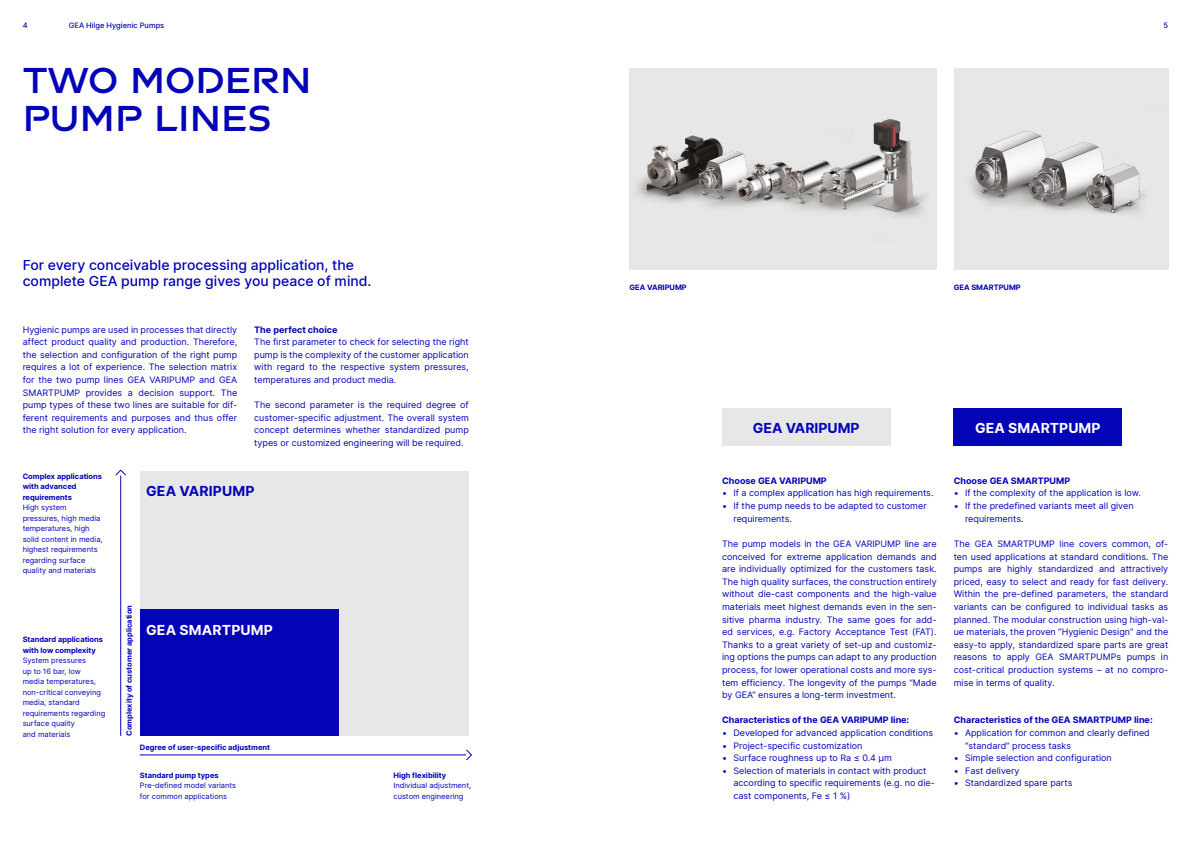
<style>
.page{position:relative;width:1191px;height:842px;background:#fff}
.page>*{position:absolute;margin:0;border:0;box-sizing:border-box;transform-origin:0 0}
.t1{font:700 38px/38px "GEA Sans";color:#0303b8}
.t2{font:500 14px/16.1px "Inter";color:#0303b8}
.t3{font:700 14px "Inter";letter-spacing:.005em;color:#fff}
.t4{font:700 14px "Inter";color:#0303b8}
.t5{font:9px/12.6px "Inter";color:#0303b8;text-align:justify}
.t6{font:700 9px "Inter";color:#0303b8}
.t7{font:7.5px/10.5px "Inter";color:#0303b8}
.t8{font:700 7.5px/10.5px "Inter";color:#0303b8}
.t9{font:500 7.5px "Inter";color:#0303b8}
</style>
<div class="page">
<div style="left:953px;top:68px;width:215px;height:202px;background:#e7e7e7"></div>
<div style="left:722px;top:408px;width:168px;height:38px;background:#e7e7e7"></div>
<div style="left:953px;top:408px;width:169px;height:38px;background:#0303b8"></div>
<div style="left:140px;top:471px;width:329px;height:265px;background:#e7e7e7"></div>
<div style="left:140px;top:610px;width:198px;height:126px;background:#0303b8"></div>
<hr style="left:120px;top:476px;width:1px;height:260px;background:#0303b8">
<svg style="left:115px;top:469px;width:11px;height:8px"></svg>
<hr style="left:140px;top:754px;width:326px;height:1px;background:#0303b8">
<svg style="left:465px;top:749px;width:7px;height:12px"></svg>
<img style="left:953px;top:109px;width:193px;height:110px">
<div style="left:629px;top:68px;width:307px;height:202px;background:#e7e7e7"></div>
<img style="left:637px;top:119px;width:289px;height:98px">
<p class="t9" style="left:23px;top:20px;width:6px">4</p>
<p class="t9" style="left:69px;top:20px;width:97px">GEA Hilge Hygienic Pumps</p>
<p class="t9" style="left:1163px;top:20px;width:6px">5</p>
<h1 class="t1" style="left:23px;top:60px;width:290px">TWO MODERN<br>PUMP LINES</h1>
<h2 class="t2" style="left:23px;top:256px;width:350px">For every conceivable processing application, the complete GEA pump range gives you peace of mind.</h2>
<p class="t5" style="left:23px;top:323px;width:216px">Hygienic pumps are used in processes that directly affect product quality and production. Therefore, the selection and configuration of the right pump requires a lot of experience. The selection matrix for the two pump lines GEA VARIPUMP and GEA SMARTPUMP provides a decision support. The pump types of these two lines are suitable for dif&shy;ferent requirements and purposes and thus offer the right solution for every application.</p>
<p class="t6" style="left:254px;top:323px;width:85px">The perfect choice</p>
<p class="t5" style="left:254px;top:335px;width:216px">The first parameter to check for selecting the right pump is the complexity of the customer application with regard to the respective system pressures, temperatures and product media.</p>
<p class="t5" style="left:254px;top:398px;width:216px">The second parameter is the required degree of customer-specific adjustment. The overall system concept determines whether standardized pump types or customized engineering will be required.</p>
<p class="t8" style="left:23px;top:470px;width:81px">Complex applications with advanced requirements</p>
<p class="t7" style="left:23px;top:502px;width:81px">High system pressures, high media temperatures, high solid content in media, highest requirements regarding surface quality and materials</p>
<p class="t8" style="left:23px;top:634px;width:82px">Standard applications with low complexity</p>
<p class="t7" style="left:23px;top:655px;width:84px">System pressures<br>up to 16 bar, low<br>media temperatures, non-critical conveying media, standard requirements regarding surface quality<br>and materials</p>
<h2 class="t4" style="left:146px;top:481px;width:110px">GEA VARIPUMP</h2>
<p class="t8" style="left:124px;top:736px;width:132px;rotate:-90deg">Complexity of customer application</p>
<h2 class="t3" style="left:146px;top:619px;width:128px">GEA SMARTPUMP</h2>
<p class="t8" style="left:140px;top:741px;width:132px">Degree of user-specific adjustment</p>
<p class="t8" style="left:140px;top:770px;width:80px">Standard pump types</p>
<p class="t7" style="left:140px;top:780px;width:98px">Pre-defined model variants for common applications</p>
<p class="t8" style="left:393px;top:770px;width:54px">High flexibility</p>
<p class="t7" style="left:393px;top:780px;width:79px">Individual adjustment, custom engineering</p>
<p class="t8" style="left:629px;top:281px;width:59px">GEA VARIPUMP</p>
<p class="t8" style="left:953px;top:281px;width:69px">GEA SMARTPUMP</p>
<h2 class="t4" style="left:753px;top:418px;width:108px">GEA VARIPUMP</h2>
<h2 class="t3" style="left:975px;top:418px;width:127px">GEA SMARTPUMP</h2>
<p class="t6" style="left:722px;top:474px;width:106px">Choose GEA VARIPUMP</p>
<p class="t5" style="left:722px;top:487px;width:213px">• If a complex application has high requirements.</p>
<p class="t5" style="left:733px;top:499px;width:195px;text-indent:-11px">• If the pump needs to be adapted to customer requirements.</p>
<p class="t5" style="left:722px;top:537px;width:216px">The pump models in the GEA VARIPUMP line are conceived for extreme application demands and are individually optimized for the customers task.<br>The high quality surfaces, the construction entirely without die-cast components and the high-value materials meet highest demands even in the sen&shy;sitive pharma industry. The same goes for add&shy;ed services, e.g. Factory Acceptance Test (FAT).<br>Thanks to a great variety of set-up and customiz&shy;ing options the pumps can adapt to any production process, for lower operational costs and more sys&shy;tem efficiency. The longevity of the pumps “Made by GEA” ensures a long-term investment.</p>
<p class="t6" style="left:722px;top:713px;width:189px">Characteristics of the GEA VARIPUMP line:</p>
<p class="t5" style="left:722px;top:726px;width:212px">• Developed for advanced application conditions</p>
<p class="t5" style="left:722px;top:739px;width:142px">• Project-specific customization</p>
<p class="t5" style="left:722px;top:751px;width:171px">• Surface roughness up to Ra ≤ 0.4 μm</p>
<p class="t5" style="left:733px;top:764px;width:203px;text-align:left;text-indent:-11px">• Selection of materials in contact with product according to specific requirements (e.g. no die&shy;cast components, Fe ≤ 1 %)</p>
<p class="t6" style="left:953px;top:474px;width:118px">Choose GEA SMARTPUMP</p>
<p class="t5" style="left:953px;top:487px;width:189px">• If the complexity of the application is low.</p>
<p class="t5" style="left:965px;top:499px;width:170px;text-indent:-11px">• If the predefined variants meet all given requirements.</p>
<p class="t5" style="left:953px;top:537px;width:216px">The GEA SMARTPUMP line covers common, of&shy;ten used applications at standard conditions. The pumps are highly standardized and attractively priced, easy to select and ready for fast delivery.<br>Within the pre-defined parameters, the standard variants can be configured to individual tasks as planned. The modular construction using high-val&shy;ue materials, the proven “Hygienic Design” and the easy-to apply, standardized spare parts are great reasons to apply GEA SMARTPUMPs pumps in cost-critical production systems – at no compro&shy;mise in terms of quality.</p>
<p class="t6" style="left:953px;top:713px;width:200px">Characteristics of the GEA SMARTPUMP line:</p>
<p class="t5" style="left:965px;top:726px;width:186px;text-indent:-11px">• Application for common and clearly defined “standard” process tasks</p>
<p class="t5" style="left:953px;top:751px;width:160px">• Simple selection and configuration</p>
<p class="t5" style="left:953px;top:764px;width:67px">• Fast delivery</p>
<p class="t5" style="left:953px;top:776px;width:120px">• Standardized spare parts</p>
</div>
